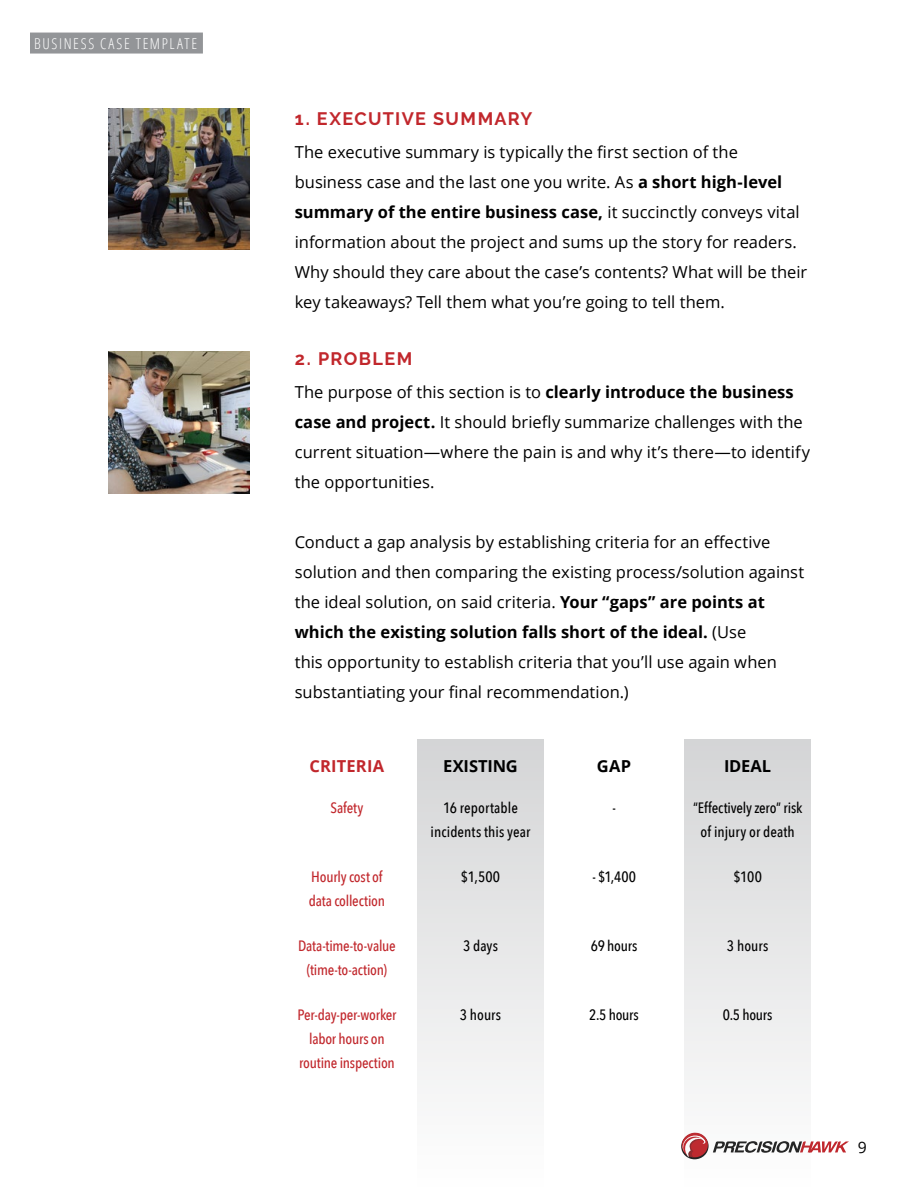
<style>
.page{position:relative;width:918px;height:1188px;background:#fff}
.page>*{position:absolute;margin:0;border:0;box-sizing:border-box;transform-origin:0 0}
.t1{font:700 18px "Raleway";letter-spacing:.075em;color:#c1272c}
.t2{font:16.5px/30px "Open Sans";color:#000}
.t3{font:700 16.5px "Open Sans";color:#000}
.t4{font:700 16.5px "Open Sans";letter-spacing:.01em;color:#c1272c}
.t5{font:15.75px "Open Sans";color:#000}
.t6{font:500 15px/24px "Avenir Next Condensed";color:#000;text-align:center}
.t7{font:500 15px/24px "Avenir Next Condensed";letter-spacing:-.015em;color:#c1272c;text-align:center}
.t8{font:300 15px "Open Sans Condensed";letter-spacing:.11em;color:#fff}
.s1{font-weight:700}
</style>
<div class="page">
<svg style="left:681px;top:1137px;width:168px;height:19px"></svg>
<div style="left:417px;top:740px;width:127px;height:448px;background:linear-gradient(to bottom,#d4d5d6,#fefefe)"></div>
<div style="left:685px;top:740px;width:126px;height:448px;background:linear-gradient(to bottom,#d8dadb,#f5f1f2)"></div>
<div style="left:30px;top:33px;width:173px;height:21px;background:#939598"></div>
<img style="left:108px;top:108px;width:142px;height:142px">
<img style="left:108px;top:351px;width:142px;height:142px">
<p class="t8" style="left:34px;top:33px;width:164px">BUSINESS CASE TEMPLATE</p>
<p class="t1" style="left:295px;top:108px;width:239px">1. EXECUTIVE SUMMARY</p>
<p class="t2" style="left:295px;top:137px;width:514px">The executive summary is typically the first section of the business case and the last one you write. As <span class="s1">a short high-level summary of the entire business case,</span> it succinctly conveys vital information about the project and sums up the story for readers.<br>Why should they care about the case’s contents? What will be their key takeaways? Tell them what you’re going to tell them.</p>
<p class="t1" style="left:295px;top:348px;width:119px">2. PROBLEM</p>
<p class="t2" style="left:295px;top:377px;width:517px">The purpose of this section is to <span class="s1">clearly introduce the business case and project.</span> It should briefly summarize challenges with the current situation—where the pain is and why it’s there—to identify the opportunities.</p>
<p class="t2" style="left:295px;top:526px;width:511px">Conduct a gap analysis by establishing criteria for an effective solution and then comparing the existing process/solution against the ideal solution, on said criteria. <span class="s1">Your “gaps” are points at which the existing solution falls short of the ideal.</span> (Use<br>this opportunity to establish criteria that you’ll use again when substantiating your final recommendation.)</p>
<p class="t4" style="left:310px;top:754px;width:76px">CRITERIA</p>
<p class="t3" style="left:597px;top:754px;width:36px">GAP</p>
<p class="t7" style="left:331px;top:796px;width:34px">Safety</p>
<p class="t3" style="left:443px;top:754px;width:76px">EXISTING</p>
<p class="t3" style="left:724px;top:754px;width:49px">IDEAL</p>
<p class="t6" style="left:431px;top:796px;width:101px">16 reportable incidents this year</p>
<p class="t6" style="left:461px;top:865px;width:41px">$1,500</p>
<p class="t6" style="left:693px;top:796px;width:111px">“Effectively zero” risk of injury or death</p>
<p class="t6" style="left:733px;top:865px;width:30px">$100</p>
<p class="t6" style="left:612px;top:796px;width:5px">-</p>
<p class="t6" style="left:592px;top:865px;width:45px">- $1,400</p>
<p class="t7" style="left:309px;top:865px;width:78px;text-align:left">Hourly cost of data collection</p>
<p class="t7" style="left:298px;top:934px;width:99px">Data-time-to-value (time-to-action)</p>
<p class="t7" style="left:297px;top:1003px;width:101px">Per-day-per-worker labor hours on routine inspection</p>
<p class="t6" style="left:727px;top:934px;width:43px">3 hours</p>
<p class="t6" style="left:463px;top:934px;width:36px">3 days</p>
<p class="t6" style="left:591px;top:934px;width:48px">69 hours</p>
<p class="t6" style="left:460px;top:1003px;width:43px">3 hours</p>
<p class="t6" style="left:589px;top:1003px;width:51px">2.5 hours</p>
<p class="t6" style="left:723px;top:1003px;width:51px">0.5 hours</p>
<p class="t5" style="left:858px;top:1136px;width:11px">9</p>
</div>
